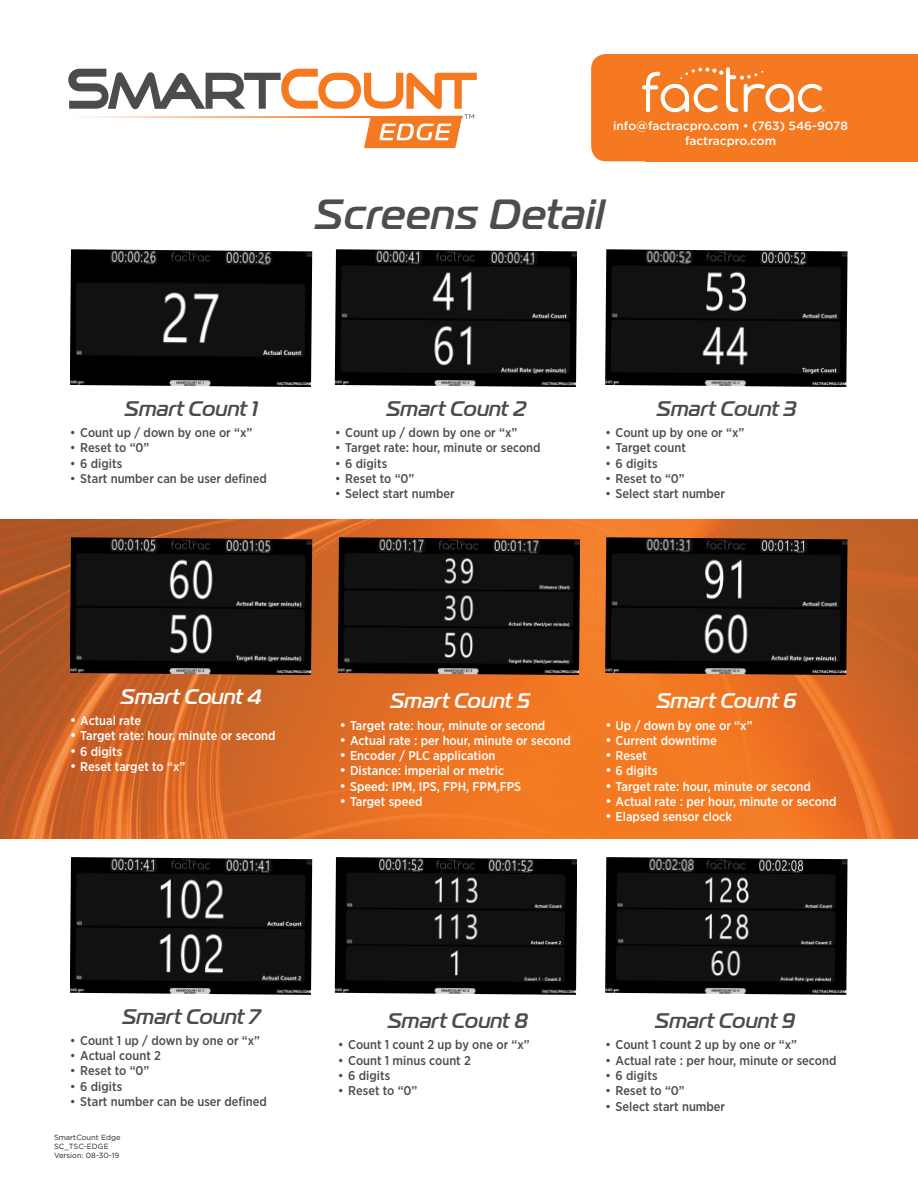
<style>
.page{position:relative;width:918px;height:1188px;background:#fff}
.page>*{position:absolute;margin:0;border:0;box-sizing:border-box;transform-origin:0 0}
.t1{font:italic 500 42px "Magistral";letter-spacing:.02em;color:#4d4c4f}
.t2{font:italic 500 21px "Magistral";color:#4b4c4d}
.t3{font:italic 500 21px "Magistral";color:#fff}
.t4{font:500 12.75px "Gotham Narrow";color:#4b4c4d}
.t5{font:500 12.75px "Gotham Narrow";color:#fff}
.t6{font:500 12px/15px "Gotham";color:#fff;text-align:center}
.t7{font:7.5px "Gotham";color:#231f20}
.s1{font-family:"Gotham";font-weight:400}
.s2{font-family:"Gotham";font-weight:400;font-size:14.25px}
</style>
<div class="page">
<div style="left:645px;top:54px;width:273px;height:107px;background:#f47921"></div>
<img style="left:0;top:519px;width:918px;height:320px">
<svg style="left:68px;top:69px;width:409px;height:79px"></svg>
<img style="left:70px;top:249px;width:242px;height:138px">
<img style="left:70px;top:537px;width:242px;height:138px">
<img style="left:70px;top:857px;width:242px;height:138px">
<img style="left:335px;top:249px;width:242px;height:138px">
<img style="left:338px;top:537px;width:242px;height:138px">
<img style="left:335px;top:857px;width:242px;height:138px">
<img style="left:605px;top:249px;width:243px;height:138px">
<img style="left:605px;top:537px;width:243px;height:138px">
<img style="left:605px;top:857px;width:243px;height:138px">
<div style="left:591px;top:54px;width:273px;height:107px;background:#f47921;border-radius:15px"></div>
<svg style="left:642px;top:67px;width:183px;height:45px"></svg>
<p class="t6" style="left:613px;top:118px;width:236px">info@factracpro.com • (763) 546-9078 factracpro.com</p>
<p class="t1" style="left:315px;top:189px;width:290px">Screens Detail</p>
<p class="t2" style="left:125px;top:396px;width:134px">Smart Count 1</p>
<p class="t4" style="left:70px;top:424px;width:184px"><span class="s1">•</span> Count up / down by one or “x”</p>
<p class="t4" style="left:70px;top:440px;width:81px"><span class="s1">•</span> Reset to “0”</p>
<p class="t4" style="left:70px;top:455px;width:54px"><span class="s1">•</span> 6 digits</p>
<p class="t4" style="left:70px;top:470px;width:199px"><span class="s1">•</span> Start number can be user defined</p>
<p class="t2" style="left:386px;top:396px;width:141px">Smart Count 2</p>
<p class="t4" style="left:335px;top:424px;width:184px"><span class="s1">•</span> Count up / down by one or “x”</p>
<p class="t4" style="left:335px;top:440px;width:207px"><span class="s1">•</span> Target rate: hour, minute or second</p>
<p class="t4" style="left:335px;top:455px;width:54px"><span class="s1">•</span> 6 digits</p>
<p class="t4" style="left:335px;top:470px;width:81px"><span class="s1">•</span> Reset to “0”</p>
<p class="t4" style="left:335px;top:486px;width:122px"><span class="s1">•</span> Select start number</p>
<p class="t2" style="left:657px;top:396px;width:141px">Smart Count 3</p>
<p class="t4" style="left:605px;top:424px;width:141px"><span class="s1">•</span> Count up by one or “x”</p>
<p class="t4" style="left:605px;top:440px;width:82px"><span class="s1">•</span> Target count</p>
<p class="t4" style="left:605px;top:455px;width:54px"><span class="s1">•</span> 6 digits</p>
<p class="t4" style="left:605px;top:470px;width:81px"><span class="s1">•</span> Reset to “0”</p>
<p class="t4" style="left:605px;top:486px;width:122px"><span class="s1">•</span> Select start number</p>
<p class="t3" style="left:121px;top:684px;width:142px">Smart Count 4</p>
<p class="t5" style="left:70px;top:712px;width:73px"><span class="s2">•</span> Actual rate</p>
<p class="t5" style="left:70px;top:728px;width:207px"><span class="s2">•</span> Target rate: hour, minute or second</p>
<p class="t5" style="left:70px;top:743px;width:54px"><span class="s2">•</span> 6 digits</p>
<p class="t5" style="left:70px;top:758px;width:117px"><span class="s2">•</span> Reset target to “x”</p>
<p class="t3" style="left:390px;top:688px;width:141px">Smart Count 5</p>
<p class="t5" style="left:340px;top:717px;width:207px"><span class="s2">•</span> Target rate: hour, minute or second</p>
<p class="t5" style="left:340px;top:732px;width:233px"><span class="s2">•</span> Actual rate : per hour, minute or second</p>
<p class="t5" style="left:340px;top:748px;width:157px"><span class="s2">•</span> Encoder / PLC application</p>
<p class="t5" style="left:340px;top:763px;width:166px"><span class="s2">•</span> Distance: imperial or metric</p>
<p class="t5" style="left:340px;top:778px;width:183px"><span class="s2">•</span> Speed: IPM, IPS, FPH, FPM,FPS</p>
<p class="t5" style="left:340px;top:793px;width:84px"><span class="s2">•</span> Target speed</p>
<p class="t3" style="left:656px;top:688px;width:141px">Smart Count 6</p>
<p class="t5" style="left:605px;top:717px;width:149px"><span class="s2">•</span> Up / down by one or “x”</p>
<p class="t5" style="left:605px;top:732px;width:113px"><span class="s2">•</span> Current downtime</p>
<p class="t5" style="left:605px;top:748px;width:43px"><span class="s2">•</span> Reset</p>
<p class="t5" style="left:605px;top:763px;width:54px"><span class="s2">•</span> 6 digits</p>
<p class="t5" style="left:605px;top:778px;width:207px"><span class="s2">•</span> Target rate: hour, minute or second</p>
<p class="t5" style="left:605px;top:793px;width:233px"><span class="s2">•</span> Actual rate : per hour, minute or second</p>
<p class="t5" style="left:605px;top:809px;width:128px"><span class="s2">•</span> Elapsed sensor clock</p>
<p class="t2" style="left:122px;top:1003px;width:139px">Smart Count 7</p>
<p class="t4" style="left:70px;top:1032px;width:192px"><span class="s1">•</span> Count 1 up / down by one or “x”</p>
<p class="t4" style="left:70px;top:1048px;width:93px"><span class="s1">•</span> Actual count 2</p>
<p class="t4" style="left:70px;top:1063px;width:81px"><span class="s1">•</span> Reset to “0”</p>
<p class="t4" style="left:70px;top:1078px;width:54px"><span class="s1">•</span> 6 digits</p>
<p class="t4" style="left:70px;top:1093px;width:199px"><span class="s1">•</span> Start number can be user defined</p>
<p class="t7" style="left:54px;top:1132px;width:68px">SmartCount Edge</p>
<p class="t7" style="left:54px;top:1141px;width:56px">SC_TSC-EDGE</p>
<p class="t7" style="left:54px;top:1150px;width:67px">Version: 08-30-19</p>
<p class="t2" style="left:387px;top:1008px;width:142px">Smart Count 8</p>
<p class="t4" style="left:338px;top:1037px;width:194px"><span class="s1">•</span> Count 1 count 2 up by one or “x”</p>
<p class="t4" style="left:338px;top:1052px;width:135px"><span class="s1">•</span> Count 1 minus count 2</p>
<p class="t4" style="left:338px;top:1067px;width:54px"><span class="s1">•</span> 6 digits</p>
<p class="t4" style="left:338px;top:1083px;width:81px"><span class="s1">•</span> Reset to “0”</p>
<p class="t2" style="left:655px;top:1008px;width:141px">Smart Count 9</p>
<p class="t4" style="left:605px;top:1037px;width:194px"><span class="s1">•</span> Count 1 count 2 up by one or “x”</p>
<p class="t4" style="left:605px;top:1052px;width:233px"><span class="s1">•</span> Actual rate : per hour, minute or second</p>
<p class="t4" style="left:605px;top:1067px;width:54px"><span class="s1">•</span> 6 digits</p>
<p class="t4" style="left:605px;top:1083px;width:81px"><span class="s1">•</span> Reset to “0”</p>
<p class="t4" style="left:605px;top:1098px;width:122px"><span class="s1">•</span> Select start number</p>
</div>
